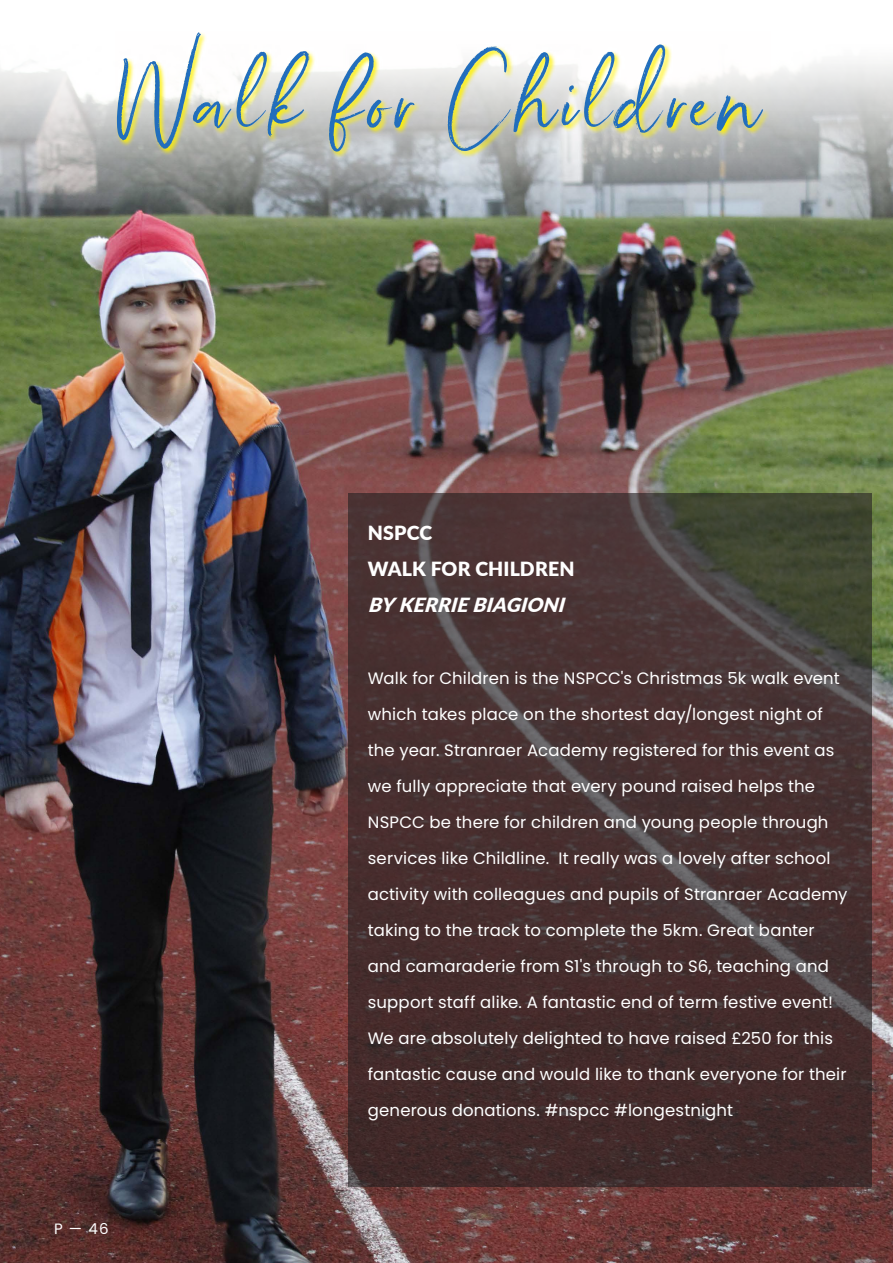
<style>
.page{position:relative;width:893px;height:1263px;background:#fff}
.page>*{position:absolute;margin:0;border:0;box-sizing:border-box;transform-origin:0 0}
.t1{font:108px "Smooth River";letter-spacing:.05em;color:#226ebc}
.t2{font:900 19.5px/36px "Lato";letter-spacing:.01em;color:#fff}
.t3{font:italic 900 19.5px "Lato";color:#fff}
.t4{font:16.5px/36px "Poppins";letter-spacing:.01em;color:#fff}
.t5{font:15px "Poppins";color:#fff}
</style>
<div class="page">
<img style="left:0;top:234px;width:893px;height:1029px">
<svg style="left:349px;top:494px;width:523px;height:693px;background:#463231"></svg>
<svg style="left:0;top:63px;width:893px;height:171px;background:#a2a6a1"></svg>
<svg style="left:116px;top:33px;width:655px;height:126px"></svg>
<h1 class="t1" style="left:117px;top:26px;width:646px">Walk for Children</h1>
<p class="t5" style="left:54px;top:1220px;width:56px">P — 46</p>
<p class="t2" style="left:368px;top:514px;width:208px">NSPCC<br>WALK FOR CHILDREN</p>
<p class="t3" style="left:368px;top:590px;width:205px">BYKERRIEBIAGIONI</p>
<p class="t4" style="left:368px;top:660px;width:481px">Walk for Children is the NSPCC's Christmas 5k walk event which takes place on the shortest day/longest night of the year. Stranraer Academy registered for this event as we fully appreciate that every pound raised helps the NSPCC be there for children and young people through services like Childline. It really was a lovely after school activity with colleagues and pupils of Stranraer Academy taking to the track to complete the 5km. Great banter and camaraderie from S1's through to S6, teaching and support staff alike. A fantastic end of term festive event!<br>We are absolutely delighted to have raised £250 for this fantastic cause and would like to thank everyone for their generous donations. #nspcc #longestnight</p>
</div>
